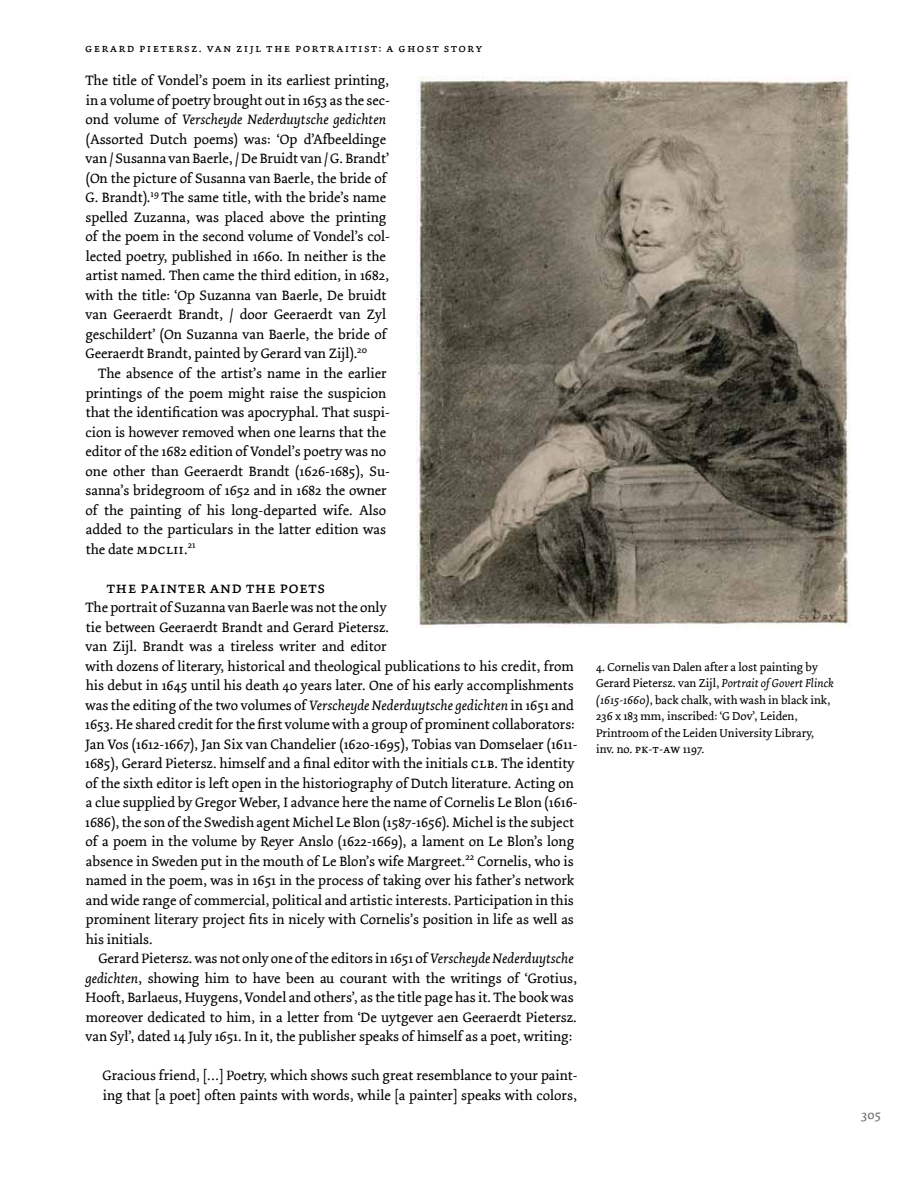
<style>
.page{position:relative;width:915px;height:1191px;background:#fff}
.page>*{position:absolute;margin:0;border:0;box-sizing:border-box;transform-origin:0 0}
.t1{font:16.5px "Dolly Small Caps";letter-spacing:.01em;color:#000}
.t2{font:14.25px/19.5px "Dolly";color:#000}
.t3{font:13.5px "Dolly";color:#6a6c6c}
.t4{font:12px/16.5px "Dolly";color:#000}
.t5{font:12px "Dolly Small Caps";letter-spacing:.1em;color:#000}
.s1{font-style:italic}
.s2{font-family:"Dolly Small Caps"}
</style>
<div class="page">
<img style="left:416px;top:77px;width:434px;height:550px">
<p class="t5" style="left:85px;top:41px;width:399px">gerard pietersz. van zijl the portraitist: a ghost story</p>
<p class="t2" style="left:85px;top:71px;width:306px">The title of Vondel’s poem in its earliest printing, in a volume of poetry brought out in 1653 as the sec&shy;ond volume of <span class="s1">Verscheyde Nederduytsche gedichten </span>(Assorted Dutch poems) was: ‘Op d’Afbeeldinge van / Susanna van Baerle, / De Bruidt van / G. Brandt’ (On the picture of Susanna van Baerle, the bride of G. Brandt).<sup>19</sup> The same title, with the bride’s name spelled Zuzanna, was placed above the printing of the poem in the second volume of Vondel’s col&shy;lected poetry, published in 1660. In neither is the artist named. Then came the third edition, in 1682, with the title: ‘Op Suzanna van Baerle, De bruidt van Geeraerdt Brandt, / door Geeraerdt van Zyl geschildert’ (On Suzanna van Baerle, the bride of Geeraerdt Brandt, painted by Gerard van Zijl).<sup>20</sup></p>
<p class="t2" style="left:85px;top:364px;width:306px;text-indent:13px">The absence of the artist’s name in the earlier printings of the poem might raise the suspicion that the identification was apocryphal. That suspi&shy;cion is however removed when one learns that the editor of the 1682 edition of Vondel’s poetry was no one other than Geeraerdt Brandt (1626-1685), Su&shy;sanna’s bridegroom of 1652 and in 1682 the owner of the painting of his long-departed wife. Also added to the particulars in the latter edition was the date <span class="s2">mdclii</span>.<sup>21</sup></p>
<p class="t1" style="left:106px;top:577px;width:220px">the painter and the poets</p>
<p class="t2" style="left:85px;top:598px;width:494px">The portrait of Suzanna van Baerle was not the only<br>tie between Geeraerdt Brandt and Gerard Pietersz.<br>van Zijl. Brandt was a tireless writer and editor<br>with dozens of literary, historical and theological publications to his credit, from his debut in 1645 until his death 40 years later. One of his early accomplishments was the editing of the two volumes of <span class="s1">Verscheyde Nederduytsche gedichten</span> in 1651 and 1653. He shared credit for the first volume with a group of prominent collaborators:<br>Jan Vos (1612-1667), Jan Six van Chandelier (1620-1695), Tobias van Domselaer (1611- 1685), Gerard Pietersz. himself and a final editor with the initials <span class="s2">clb</span>. The identity of the sixth editor is left open in the historiography of Dutch literature. Acting on a clue supplied by Gregor Weber, I advance here the name of Cornelis Le Blon (1616- 1686), the son of the Swedish agent Michel Le Blon (1587-1656). Michel is the subject of a poem in the volume by Reyer Anslo (1622-1669), a lament on Le Blon’s long absence in Sweden put in the mouth of Le Blon’s wife Margreet.<sup>22</sup> Cornelis, who is named in the poem, was in 1651 in the process of taking over his father’s network and wide range of commercial, political and artistic interests. Participation in this prominent literary project fits in nicely with Cornelis’s position in life as well as his initials.</p>
<p class="t2" style="left:85px;top:949px;width:493px;text-indent:13px">Gerard Pietersz. was not only one of the editors in 1651 of <span class="s1">Verscheyde Nederduytsche gedichten</span>, showing him to have been au courant with the writings of ‘Grotius, Hooft, Barlaeus, Huygens, Vondel and others’, as the title page has it. The book was moreover dedicated to him, in a letter from ‘De uytgever aen Geeraerdt Pietersz. van Syl’, dated 14 July 1651. In it, the publisher speaks of himself as a poet, writing:</p>
<p class="t2" style="left:103px;top:1066px;width:476px">Gracious friend, […] Poetry, which shows such great resemblance to your paint&shy;ing that [a poet] often paints with words, while [a painter] speaks with colors,</p>
<p class="t4" style="left:596px;top:658px;width:239px">4. Cornelis van Dalen after a lost painting by Gerard Pietersz. van Zijl, <span class="s1">Portrait of Govert Flinck (1615-1660)</span>, back chalk, with wash in black ink, 236 x 183 mm, inscribed: ‘G Dov’, Leiden, Printroom of the Leiden University Library, inv. no. <span class="s2">pk-t-aw</span> 1197.</p>
<p class="t3" style="left:861px;top:1106px;width:21px">305</p>
</div>
